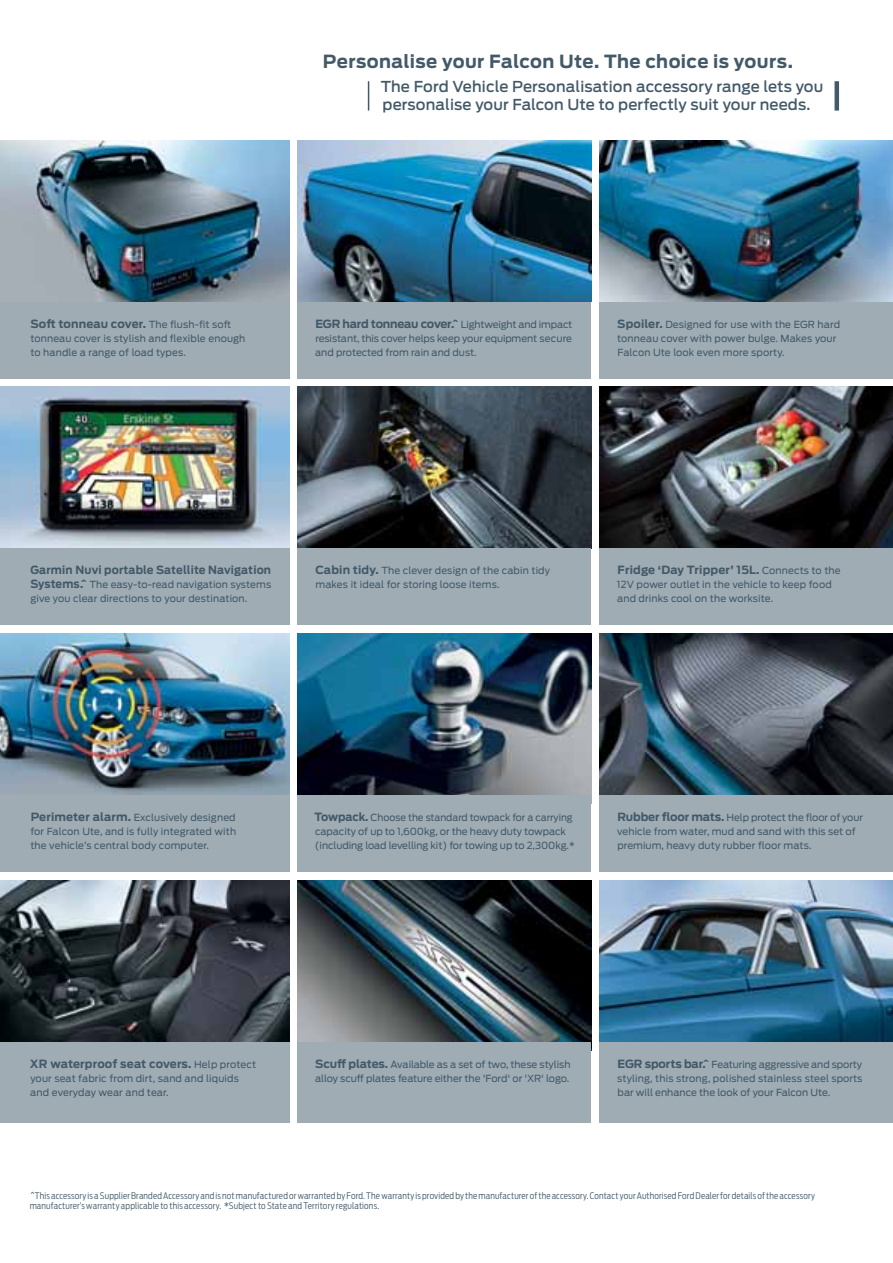
<style>
.page{position:relative;width:893px;height:1263px;background:#fff}
.page>*{position:absolute;margin:0;border:0;box-sizing:border-box;transform-origin:0 0}
.feature_heads_level{font:700 18px "Ford Antenna";letter-spacing:.02em;color:#425968}
.feature_copy_level_2{font:500 15px/18px "Ford Antenna";letter-spacing:.01em;color:#425968}
.Slate_Box_Copy{font:700 11.25px "Ford Antenna";letter-spacing:.015em;color:#425968}
.Slate_Box_Copy-2{font:700 11.25px "Ford Antenna";letter-spacing:-.02em;color:#425968}
.Slate_Box_Copy-3{font:700 11.25px "Ford Antenna";letter-spacing:.015em;color:#425968;scale:.96 1}
.Slate_Box_Copy-4{font:9.75px/13.8px "Ford Antenna";color:#425968}
.disclaimer{font:300 9px/9.8px "Ford Antenna Cond";letter-spacing:.015em;color:#425968}
.s1{font-weight:400;font-size:9.75px}
.s2{font-weight:700;font-size:11.25px}
.s3{font-size:12px}
.s4{font-size:10.5px}
</style>
<div class="page">
<img style="left:600px;top:387px;width:293px;height:161px">
<img style="left:600px;top:634px;width:293px;height:161px">
<img style="left:600px;top:880px;width:293px;height:162px">
<img style="left:298px;top:387px;width:293px;height:161px">
<img style="left:298px;top:634px;width:293px;height:161px">
<img style="left:298px;top:880px;width:293px;height:162px">
<img style="left:0;top:387px;width:289px;height:161px">
<img style="left:0;top:634px;width:289px;height:161px">
<img style="left:0;top:880px;width:289px;height:162px">
<img style="left:0;top:140px;width:289px;height:162px">
<img style="left:298px;top:140px;width:293px;height:162px">
<img style="left:600px;top:140px;width:293px;height:162px">
<div style="left:0;top:302px;width:289px;height:76px;background:#a0acb4"></div>
<div style="left:298px;top:302px;width:293px;height:76px;background:#a0acb4"></div>
<div style="left:599px;top:302px;width:294px;height:76px;background:#a0acb4"></div>
<div style="left:599px;top:548px;width:294px;height:77px;background:#a0acb4"></div>
<div style="left:599px;top:795px;width:294px;height:77px;background:#a0acb4"></div>
<div style="left:599px;top:1042px;width:294px;height:80px;background:#a0acb4"></div>
<div style="left:298px;top:548px;width:293px;height:77px;background:#a0acb4"></div>
<div style="left:298px;top:795px;width:293px;height:77px;background:#a0acb4"></div>
<div style="left:298px;top:1042px;width:293px;height:80px;background:#a0acb4"></div>
<div style="left:0;top:548px;width:289px;height:77px;background:#a0acb4"></div>
<div style="left:0;top:795px;width:289px;height:77px;background:#a0acb4"></div>
<div style="left:0;top:1042px;width:289px;height:80px;background:#a0acb4"></div>
<hr style="left:368px;top:81px;width:1px;height:30px;background:#425968">
<div style="left:834px;top:81px;width:5px;height:30px;background:#425968"></div>
<p class="feature_heads_level" style="left:323px;top:45px;width:472px">Personalise your Falcon Ute. The choice is yours.</p>
<p class="feature_copy_level_2" style="left:381px;top:76px;width:444px">The Ford Vehicle Personalisation accessory range lets you personalise your Falcon Ute to perfectly suit your needs.</p>
<p class="Slate_Box_Copy" style="left:30px;top:314px;width:202px">Soft tonneau cover. <span class="s1">The flush-fit soft</span></p>
<p class="Slate_Box_Copy-4" style="left:30px;top:330px;width:217px">tonneau cover is stylish and flexible enough to handle a range of load types.</p>
<p class="Slate_Box_Copy-2" style="left:315px;top:314px;width:258px">EGR hard tonneau cover.^ <span class="s1">Lightweight and impact</span></p>
<p class="Slate_Box_Copy-4" style="left:315px;top:330px;width:258px">resistant, this cover helps keep your equipment secure and protected from rain and dust.</p>
<p class="Slate_Box_Copy-4" style="left:617px;top:316px;width:224px"><span class="s2">Spoiler.</span> Designed for use with the EGR hard tonneau cover with power bulge. Makes your<br>Falcon Ute look even more sporty.</p>
<p class="Slate_Box_Copy-3" style="left:30px;top:560px;width:252px">Garmin Nuvi portable Satellite Navigation</p>
<p class="Slate_Box_Copy-4" style="left:30px;top:577px;width:242px"><span class="s2">Systems.^</span> The easy-to-read navigation systems give you clear directions to your destination.</p>
<p class="Slate_Box_Copy-4" style="left:315px;top:563px;width:236px"><span class="s2">Cabin tidy.</span> The clever design of the cabin tidy makes it ideal for storing loose items.</p>
<p class="Slate_Box_Copy" style="left:617px;top:560px;width:225px">Fridge ‘Day Tripper’ 15L. <span class="s1">Connects to the</span></p>
<p class="Slate_Box_Copy-4" style="left:617px;top:577px;width:216px">12V power outlet in the vehicle to keep food and drinks cool on the worksite.</p>
<p class="Slate_Box_Copy-4" style="left:30px;top:809px;width:207px;text-align:justify"><span class="s2">Perimeter alarm.</span> Exclusively designed for Falcon Ute, and is fully integrated with the vehicle’s central body computer.</p>
<p class="Slate_Box_Copy-4" style="left:314px;top:809px;width:262px"><span class="s2">Towpack.</span> Choose the standard towpack for a carrying capacity of up to 1,600kg, or the heavy duty towpack (including load levelling kit) for towing up to 2,300kg.*</p>
<p class="Slate_Box_Copy-4" style="left:617px;top:809px;width:247px"><span class="s2">Rubber floor mats.</span> Help protect the floor of your vehicle from water, mud and sand with this set of premium, heavy duty rubber floor mats.</p>
<p class="Slate_Box_Copy" style="left:30px;top:1053px;width:228px">XR waterproof seat covers. <span class="s1">Help protect</span></p>
<p class="Slate_Box_Copy-4" style="left:30px;top:1070px;width:210px">your seat fabric from dirt, sand and liquids and everyday wear and tear.</p>
<p class="Slate_Box_Copy-4" style="left:315px;top:1056px;width:257px"><span class="s2">Scuff plates.</span> Available as a set of two, these stylish alloy scuff plates feature either the 'Ford' or 'XR' logo.</p>
<p class="Slate_Box_Copy-4" style="left:617px;top:1056px;width:246px;text-align:justify"><span class="s2">EGR sports bar.^</span> Featuring aggressive and sporty styling, this strong, polished stainless steel sports bar will enhance the look of your Falcon Ute.</p>
<p class="disclaimer" style="left:30px;top:1190px;width:787px"><span class="s3">^</span>This accessory is a Supplier Branded Accessory and is not manufactured or warranted by Ford. The warranty is provided by the manufacturer of the accessory. Contact your Authorised Ford Dealer for details of the accessory manufacturer’s warranty applicable to this accessory. <span class="s4">*</span>Subject to State and Territory regulations.</p>
</div>
